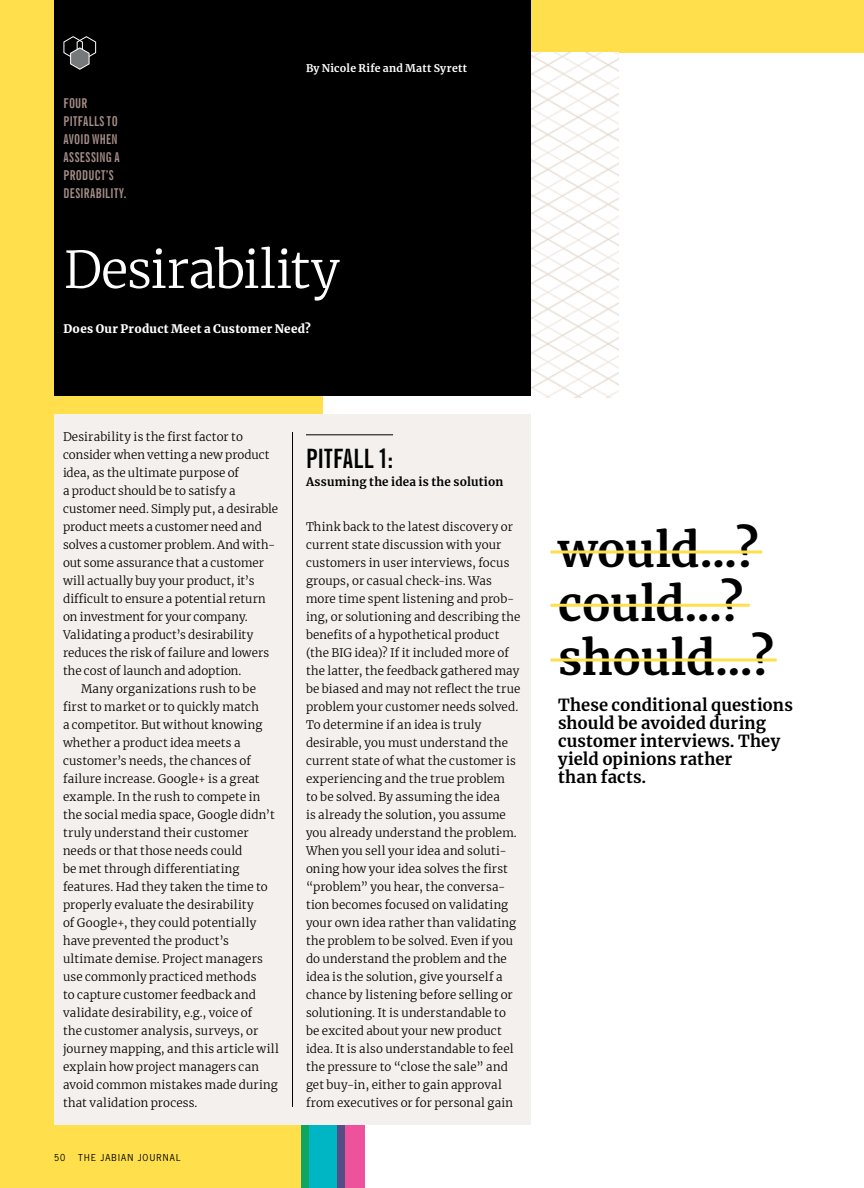
<style>
.page{position:relative;width:864px;height:1188px;background:#fff}
.page>*{position:absolute;margin:0;border:0;box-sizing:border-box;transform-origin:0 0}
.Body_Copy_7_75_12_ke{font:300 50.7px "Merriweather";letter-spacing:-.02em;color:#fff}
.Body_Copy_7_75_12_ke-2{font:700 46.5px "Merriweather";letter-spacing:-.015em;color:#000}
.Body_Copy_7_75_12_ke-3{font:700 extra-condensed 26.7px "News Gothic BT";letter-spacing:.015em;color:#000}
.Body_Copy_7_75_12_ke-4{font:700 16.5px/18px "Merriweather";letter-spacing:.005em;color:#000}
.Body_Copy_7_75_12_ke-5{font:700 extra-condensed 13.5px/18px "News Gothic BT";letter-spacing:.03em;color:#a78f89}
.Body_Copy_7_75_12_ke-6{font:300 11.7px/18px "Merriweather";letter-spacing:.005em;color:#000}
.Body_Copy_7_75_12_ke-7{font:900 11.7px "Merriweather";letter-spacing:.025em;color:#fff}
.Body_Copy_7_75_12_ke-8{font:700 11.7px "Merriweather";letter-spacing:.02em;color:#000}
.Author_Under_Title_7{font:700 10.5px "Merriweather";letter-spacing:.025em;color:#fff}
.t1{font:9px "News Gothic Std";letter-spacing:.135em;color:#000}
</style>
<div class="page">
<div style="left:0;top:0;width:322px;height:1188px;background:#ffe04c"></div>
<div style="left:0;top:0;width:864px;height:53px;background:#ffe04c"></div>
<div style="left:54px;top:414px;width:477px;height:711px;background:#f4f0ed"></div>
<hr style="left:306px;top:435px;width:87px;height:1px;background:#000">
<div style="left:54px;top:0;width:477px;height:396px;background:#000"></div>
<hr style="left:292px;top:432px;width:1px;height:675px;background:#000">
<svg style="left:550px;top:550px;width:212px;height:4px"></svg>
<hr style="left:550px;top:604px;width:200px;height:3px;background:#ffe04c">
<svg style="left:550px;top:658px;width:227px;height:4px"></svg>
<img style="left:531px;top:53px;width:87px;height:344px">
<div style="left:309px;top:1125px;width:36px;height:63px;background:#00b6c5"></div>
<div style="left:338px;top:1125px;width:7px;height:63px;background:#554d85"></div>
<div style="left:345px;top:1125px;width:19px;height:63px;background:#ef529d"></div>
<div style="left:302px;top:1125px;width:7px;height:63px;background:#0fa55e"></div>
<svg style="left:63px;top:36px;width:34px;height:34px"></svg>
<p class="Body_Copy_7_75_12_ke-5" style="left:64px;top:94px;width:64px">FOUR<br>PITFALLS TO<br>AVOID WHEN<br>ASSESSING A<br>PRODUCT’S<br>DESIRABILITY.</p>
<p class="Author_Under_Title_7" style="left:306px;top:61px;width:163px">By Nicole Rife and Matt Syrett</p>
<p class="Body_Copy_7_75_12_ke" style="left:64px;top:234px;width:278px">Desirability</p>
<p class="Body_Copy_7_75_12_ke-7" style="left:64px;top:321px;width:249px">Does Our Product Meet a Customer Need?</p>
<p class="Body_Copy_7_75_12_ke-6" style="left:63px;top:427px;width:217px">Desirability is the first factor to consider when vetting a new product idea, as the ultimate purpose of<br>a product should be to satisfy a customer need. Simply put, a desirable product meets a customer need and solves a customer problem. And with&shy;out some assurance that a customer will actually buy your product, it’s difficult to ensure a potential return on investment for your company.<br>Validating a product’s desirability reduces the risk of failure and lowers the cost of launch and adoption.</p>
<p class="Body_Copy_7_75_12_ke-6" style="left:63px;top:679px;width:218px;text-indent:18px">Many organizations rush to be first to market or to quickly match<br>a competitor. But without knowing whether a product idea meets a customer’s needs, the chances of failure increase. Google+ is a great example. In the rush to compete in the social media space, Google didn’t truly understand their customer needs or that those needs could<br>be met through differentiating features. Had they taken the time to properly evaluate the desirability<br>of Google+, they could potentially have prevented the product’s ultimate demise. Project managers use commonly practiced methods<br>to capture customer feedback and validate desirability, e.g., voice of<br>the customer analysis, surveys, or journey mapping, and this article will explain how project managers can avoid common mistakes made during that validation process.</p>
<p class="t1" style="left:54px;top:1152px;width:13px">50</p>
<p class="t1" style="left:78px;top:1152px;width:104px">THE JABIAN JOURNAL</p>
<p class="Body_Copy_7_75_12_ke-3" style="left:306px;top:442px;width:89px">PITFALL 1:</p>
<p class="Body_Copy_7_75_12_ke-8" style="left:306px;top:474px;width:199px">Assuming the idea is the solution</p>
<p class="Body_Copy_7_75_12_ke-6" style="left:306px;top:517px;width:216px">Think back to the latest discovery or current state discussion with your customers in user interviews, focus groups, or casual check-ins. Was more time spent listening and prob&shy;ing, or solutioning and describing the benefits of a hypothetical product (the BIG idea)? If it included more of the latter, the feedback gathered may be biased and may not reflect the true problem your customer needs solved.<br>To determine if an idea is truly desirable, you must understand the current state of what the customer is experiencing and the true problem<br>to be solved. By assuming the idea<br>is already the solution, you assume you already understand the problem.<br>When you sell your idea and soluti&shy;oning how your idea solves the first “problem” you hear, the conversa&shy;tion becomes focused on validating your own idea rather than validating the problem to be solved. Even if you do understand the problem and the idea is the solution, give yourself a chance by listening before selling or solutioning. It is understandable to be excited about your new product idea. It is also understandable to feel the pressure to “close the sale” and get buy-in, either to gain approval from executives or for personal gain</p>
<p class="Body_Copy_7_75_12_ke-2" style="left:558px;top:518px;width:202px">would...?</p>
<p class="Body_Copy_7_75_12_ke-2" style="left:558px;top:572px;width:187px">could...?</p>
<p class="Body_Copy_7_75_12_ke-2" style="left:558px;top:626px;width:217px">should...?</p>
<p class="Body_Copy_7_75_12_ke-4" style="left:558px;top:696px;width:236px">These conditional questions should be avoided during customer interviews. They yield opinions rather<br>than facts.</p>
</div>
